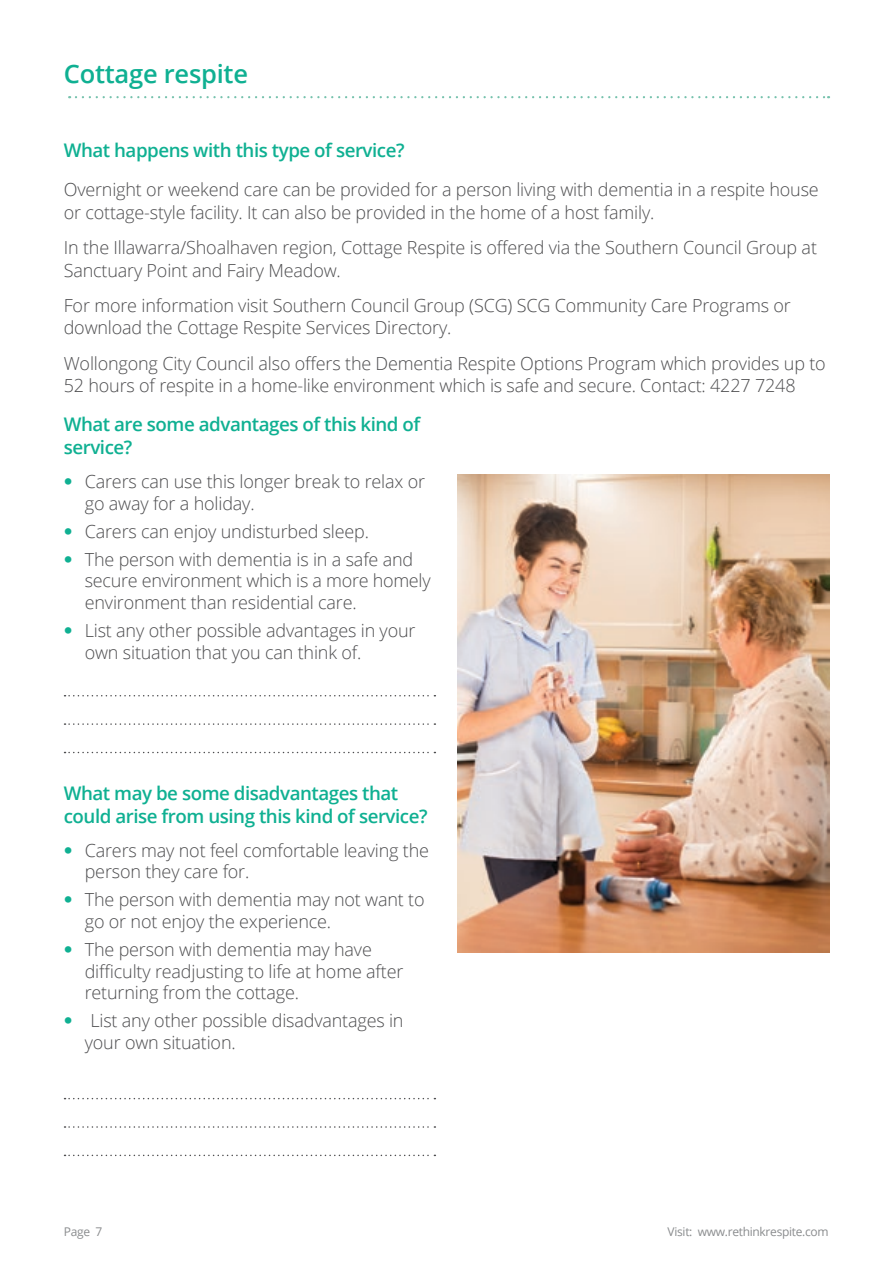
<style>
.page{position:relative;width:893px;height:1263px;background:#fff}
.page>*{position:absolute;margin:0;border:0;box-sizing:border-box;transform-origin:0 0}
.Body_Heading_Large{font:600 25.5px "Open Sans";letter-spacing:-.01em;color:#0fb092}
.Body_Heading{font:600 18.75px/22.5px "Open Sans";letter-spacing:-.025em;color:#0fb092}
.Body_Copy{font:300 18px/22.5px "Open Sans";letter-spacing:-.01em;color:#4d4d4f}
.Dot_Point_List{font:300 18px/21.6px "Open Sans";letter-spacing:-.01em;color:#4d4d4f}
.t1{font:12px "Open Sans";letter-spacing:-.025em;color:#8a8c8e}
.s1{font-family:"Interstate";font-weight:700;color:#0fb092}
</style>
<div class="page">
<svg style="left:76px;top:96px;width:753px;height:2px"></svg>
<img style="left:458px;top:475px;width:371px;height:477px">
<svg style="left:65px;top:695px;width:370px;height:1px"></svg>
<svg style="left:65px;top:723px;width:370px;height:2px"></svg>
<svg style="left:65px;top:752px;width:370px;height:1px"></svg>
<svg style="left:65px;top:1098px;width:370px;height:1px"></svg>
<svg style="left:65px;top:1126px;width:370px;height:2px"></svg>
<svg style="left:65px;top:1155px;width:370px;height:1px"></svg>
<p class="Body_Heading_Large" style="left:64px;top:57px;width:186px">Cottage respite</p>
<p class="Body_Heading" style="left:64px;top:138px;width:342px">What happens with this type of service?</p>
<p class="Body_Copy" style="left:64px;top:178px;width:756px">Overnight or weekend care can be provided for a person living with dementia in a respite house or cottage-style facility. It can also be provided in the home of a host family.</p>
<p class="Body_Copy" style="left:64px;top:236px;width:755px">In the Illawarra/Shoalhaven region, Cottage Respite is offered via the Southern Council Group at<br>Sanctuary Point and Fairy Meadow.</p>
<p class="Body_Copy" style="left:64px;top:294px;width:728px">For more information visit Southern Council Group (SCG) SCG Community Care Programs or download the Cottage Respite Services Directory.</p>
<p class="Body_Copy" style="left:64px;top:351px;width:763px">Wollongong City Council also offers the Dementia Respite Options Program which provides up to<br>52 hours of respite in a home-like environment which is safe and secure. Contact: 4227 7248</p>
<p class="Body_Heading" style="left:64px;top:413px;width:358px">What are some advantages of this kind of service?</p>
<p class="Dot_Point_List" style="left:85px;top:470px;width:342px;text-indent:-21px"><span class="s1">•</span> Carers can use this longer break to relax or go away for a holiday.</p>
<p class="Dot_Point_List" style="left:64px;top:520px;width:307px"><span class="s1">•</span> Carers can enjoy undisturbed sleep.</p>
<p class="Dot_Point_List" style="left:85px;top:548px;width:347px;text-indent:-21px"><span class="s1">•</span> The person with dementia is in a safe and secure environment which is a more homely environment than residential care.</p>
<p class="Dot_Point_List" style="left:85px;top:619px;width:332px;text-indent:-21px"><span class="s1">•</span> List any other possible advantages in your own situation that you can think of.</p>
<p class="Body_Heading" style="left:64px;top:781px;width:365px">What may be some disadvantages that could arise from using this kind of service?</p>
<p class="Dot_Point_List" style="left:85px;top:839px;width:346px;text-indent:-21px"><span class="s1">•</span> Carers may not feel comfortable leaving the person they care for.</p>
<p class="Dot_Point_List" style="left:85px;top:889px;width:341px;text-indent:-21px"><span class="s1">•</span> The person with dementia may not want to go or not enjoy the experience.</p>
<p class="Dot_Point_List" style="left:85px;top:938px;width:320px;text-indent:-21px"><span class="s1">•</span> The person with dementia may have difficulty readjusting to life at home after returning from the cottage.</p>
<p class="Dot_Point_List" style="left:85px;top:1009px;width:320px;text-indent:-21px"><span class="s1">•</span> List any other possible disadvantages in your own situation.</p>
<p class="t1" style="left:64px;top:1223px;width:40px">Page 7</p>
<p class="t1" style="left:668px;top:1223px;width:163px">Visit: www.rethinkrespite.com</p>
</div>
